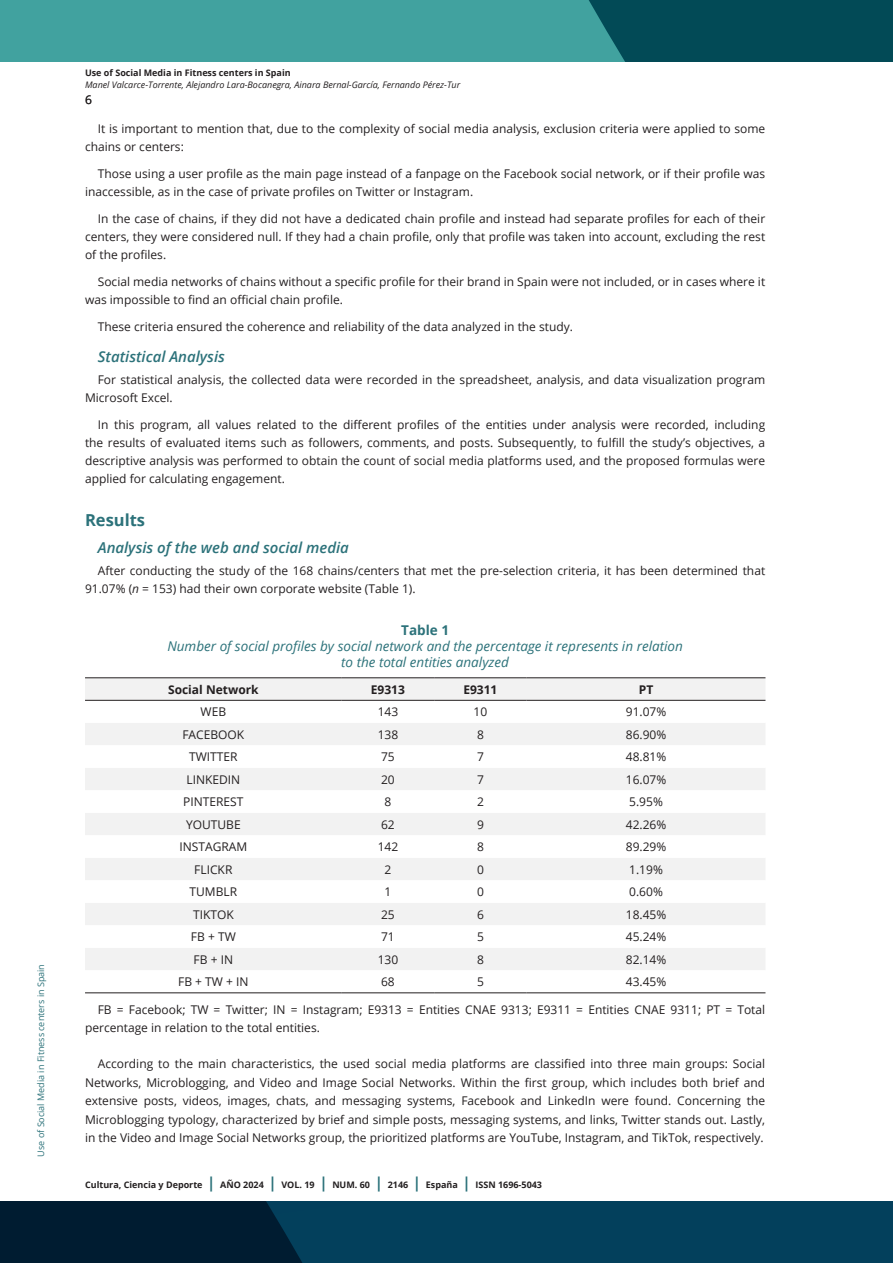
<style>
.page{position:relative;width:893px;height:1263px;background:#fff}
.page>*{position:absolute;margin:0;border:0;box-sizing:border-box;transform-origin:0 0}
.subtitulo_H3{font:700 16.5px "Open Sans";color:#2c727a}
.subtitulo_2_H3{font:italic 600 15px "Open Sans";color:#2c727a}
.titulo_tablas_imagen{font:italic 13.5px/16.2px "Open Sans";color:#2c727a;text-align:center}
.titulo_tablas_imagen-2{font:700 13.5px "Open Sans";color:#2c727a}
.Cuerpo_de_texto_P{font:12px/18px "Open Sans";color:#231f20}
.Cuerpo_tablas{font:12px "Open Sans";color:#231f20}
.Cuerpo_tablas-2{font:700 12px "Open Sans";color:#231f20}
.t1{font:700 9px "Open Sans";color:#231f20}
.t2{font:italic 9px "Open Sans";color:#231f20}
.t3{font:9px "Open Sans";color:#2c727a}
.s1{font-style:italic}
.s2{font-size:15px;color:#2c727a}
</style>
<div class="page">
<svg style="left:0;top:1201px;width:893px;height:62px;background:#02344e"></svg>
<div style="left:0;top:0;width:893px;height:62px;background:#41a29f"></div>
<div style="left:589px;top:0;width:304px;height:62px;background:#024a56"></div>
<div style="left:85px;top:678px;width:680px;height:67px;background:#f2f2f2"></div>
<svg style="left:85px;top:701px;width:680px;height:22px"></svg>
<svg style="left:85px;top:768px;width:680px;height:202px;fill:#f2f2f2"></svg>
<hr style="left:85px;top:677px;width:257px;height:1px;background:#231f20">
<hr style="left:342px;top:677px;width:92px;height:1px;background:#231f20">
<hr style="left:434px;top:677px;width:93px;height:1px;background:#231f20">
<hr style="left:527px;top:677px;width:238px;height:1px;background:#231f20">
<hr style="left:85px;top:700px;width:257px;height:1px;background:#231f20">
<hr style="left:342px;top:700px;width:92px;height:1px;background:#231f20">
<hr style="left:434px;top:700px;width:93px;height:1px;background:#231f20">
<hr style="left:527px;top:700px;width:238px;height:1px;background:#231f20">
<hr style="left:85px;top:992px;width:257px;height:1px;background:#231f20">
<hr style="left:342px;top:992px;width:92px;height:1px;background:#231f20">
<hr style="left:434px;top:992px;width:93px;height:1px;background:#231f20">
<hr style="left:527px;top:992px;width:238px;height:1px;background:#231f20">
<p class="t3" style="left:35px;top:1156px;width:194px;rotate:-90deg">Use of Social Media in Fitness centers in Spain</p>
<p class="t1" style="left:85px;top:67px;width:207px">Use of Social Media in Fitness centers in Spain</p>
<p class="t2" style="left:85px;top:79px;width:377px">Manel Valcarce-Torrente, Alejandro Lara-Bocanegra, Ainara Bernal-García, Fernando Pérez-Tur</p>
<p class="Cuerpo_de_texto_P" style="left:85px;top:90px;width:8px">6</p>
<p class="Cuerpo_de_texto_P" style="left:85px;top:119px;width:682px;text-indent:13px">It is important to mention that, due to the complexity of social media analysis, exclusion criteria were applied to some chains or centers:</p>
<p class="Cuerpo_de_texto_P" style="left:85px;top:164px;width:682px;text-indent:13px">Those using a user profile as the main page instead of a fanpage on the Facebook social network, or if their profile was inaccessible, as in the case of private profiles on Twitter or Instagram.</p>
<p class="Cuerpo_de_texto_P" style="left:85px;top:209px;width:682px;text-align:justify;text-indent:13px">In the case of chains, if they did not have a dedicated chain profile and instead had separate profiles for each of their centers, they were considered null. If they had a chain profile, only that profile was taken into account, excluding the rest of the profiles.</p>
<p class="Cuerpo_de_texto_P" style="left:85px;top:272px;width:682px;text-indent:13px">Social media networks of chains without a specific profile for their brand in Spain were not included, or in cases where it was impossible to find an official chain profile.</p>
<p class="Cuerpo_de_texto_P" style="left:98px;top:318px;width:477px">These criteria ensured the coherence and reliability of the data analyzed in the study.</p>
<p class="subtitulo_2_H3" style="left:98px;top:346px;width:129px">Statistical Analysis</p>
<p class="Cuerpo_de_texto_P" style="left:85px;top:371px;width:682px;text-indent:13px">For statistical analysis, the collected data were recorded in the spreadsheet, analysis, and data visualization program<br>Microsoft Excel.</p>
<p class="Cuerpo_de_texto_P" style="left:85px;top:415px;width:682px;text-align:justify;text-indent:13px">In this program, all values related to the different profiles of the entities under analysis were recorded, including the results of evaluated items such as followers, comments, and posts. Subsequently, to fulfill the study’s objectives, a descriptive analysis was performed to obtain the count of social media platforms used, and the proposed formulas were applied for calculating engagement.</p>
<p class="subtitulo_H3" style="left:85px;top:509px;width:62px">Results</p>
<p class="subtitulo_2_H3" style="left:98px;top:537px;width:253px">Analysis of the web and social media</p>
<p class="Cuerpo_de_texto_P" style="left:85px;top:561px;width:682px;text-indent:13px">After conducting the study of the 168 chains/centers that met the pre-selection criteria, it has been determined that<br>91.07% (<span class="s1">n</span> = 153) had their own corporate website (Table 1).</p>
<p class="titulo_tablas_imagen-2" style="left:401px;top:620px;width:49px">Table 1</p>
<p class="titulo_tablas_imagen" style="left:167px;top:638px;width:517px">Number of social profiles by social network and the percentage it represents in relation to the total entities analyzed</p>
<p class="Cuerpo_tablas-2" style="left:168px;top:681px;width:92px">Social Network</p>
<p class="Cuerpo_tablas-2" style="left:371px;top:681px;width:36px">E9313</p>
<p class="Cuerpo_tablas-2" style="left:463px;top:681px;width:36px">E9311</p>
<p class="Cuerpo_tablas-2" style="left:639px;top:681px;width:16px">PT</p>
<p class="Cuerpo_tablas" style="left:201px;top:703px;width:27px">WEB</p>
<p class="Cuerpo_tablas" style="left:378px;top:703px;width:22px">143</p>
<p class="Cuerpo_tablas" style="left:474px;top:703px;width:15px">10</p>
<p class="Cuerpo_tablas" style="left:626px;top:703px;width:42px">91.07%</p>
<p class="Cuerpo_tablas" style="left:182px;top:726px;width:63px">FACEBOOK</p>
<p class="Cuerpo_tablas" style="left:378px;top:726px;width:22px">138</p>
<p class="Cuerpo_tablas" style="left:477px;top:726px;width:8px">8</p>
<p class="Cuerpo_tablas" style="left:626px;top:726px;width:42px">86.90%</p>
<p class="Cuerpo_tablas" style="left:189px;top:748px;width:50px">TWITTER</p>
<p class="Cuerpo_tablas" style="left:381px;top:748px;width:15px">75</p>
<p class="Cuerpo_tablas" style="left:477px;top:748px;width:8px">7</p>
<p class="Cuerpo_tablas" style="left:626px;top:748px;width:42px">48.81%</p>
<p class="Cuerpo_tablas" style="left:186px;top:771px;width:55px">LINKEDIN</p>
<p class="Cuerpo_tablas" style="left:381px;top:771px;width:15px">20</p>
<p class="Cuerpo_tablas" style="left:477px;top:771px;width:8px">7</p>
<p class="Cuerpo_tablas" style="left:626px;top:771px;width:42px">16.07%</p>
<p class="Cuerpo_tablas" style="left:183px;top:793px;width:62px">PINTEREST</p>
<p class="Cuerpo_tablas" style="left:384px;top:793px;width:8px">8</p>
<p class="Cuerpo_tablas" style="left:477px;top:793px;width:8px">2</p>
<p class="Cuerpo_tablas" style="left:629px;top:793px;width:35px">5.95%</p>
<p class="Cuerpo_tablas" style="left:186px;top:816px;width:56px">YOUTUBE</p>
<p class="Cuerpo_tablas" style="left:381px;top:816px;width:15px">62</p>
<p class="Cuerpo_tablas" style="left:477px;top:816px;width:8px">9</p>
<p class="Cuerpo_tablas" style="left:626px;top:816px;width:42px">42.26%</p>
<p class="Cuerpo_tablas" style="left:179px;top:838px;width:69px">INSTAGRAM</p>
<p class="Cuerpo_tablas" style="left:378px;top:838px;width:22px">142</p>
<p class="Cuerpo_tablas" style="left:477px;top:838px;width:8px">8</p>
<p class="Cuerpo_tablas" style="left:626px;top:838px;width:42px">89.29%</p>
<p class="Cuerpo_tablas" style="left:194px;top:861px;width:40px">FLICKR</p>
<p class="Cuerpo_tablas" style="left:384px;top:861px;width:8px">2</p>
<p class="Cuerpo_tablas" style="left:477px;top:861px;width:8px">0</p>
<p class="Cuerpo_tablas" style="left:629px;top:861px;width:35px">1.19%</p>
<p class="Cuerpo_tablas" style="left:190px;top:883px;width:49px">TUMBLR</p>
<p class="Cuerpo_tablas" style="left:384px;top:883px;width:8px">1</p>
<p class="Cuerpo_tablas" style="left:477px;top:883px;width:8px">0</p>
<p class="Cuerpo_tablas" style="left:629px;top:883px;width:35px">0.60%</p>
<p class="Cuerpo_tablas" style="left:193px;top:906px;width:42px">TIKTOK</p>
<p class="Cuerpo_tablas" style="left:381px;top:906px;width:15px">25</p>
<p class="Cuerpo_tablas" style="left:477px;top:906px;width:8px">6</p>
<p class="Cuerpo_tablas" style="left:626px;top:906px;width:42px">18.45%</p>
<p class="Cuerpo_tablas" style="left:191px;top:928px;width:46px">FB + TW</p>
<p class="Cuerpo_tablas" style="left:381px;top:928px;width:15px">71</p>
<p class="Cuerpo_tablas" style="left:477px;top:928px;width:8px">5</p>
<p class="Cuerpo_tablas" style="left:626px;top:928px;width:42px">45.24%</p>
<p class="Cuerpo_tablas" style="left:194px;top:951px;width:41px">FB + IN</p>
<p class="Cuerpo_tablas" style="left:378px;top:951px;width:22px">130</p>
<p class="Cuerpo_tablas" style="left:477px;top:951px;width:8px">8</p>
<p class="Cuerpo_tablas" style="left:626px;top:951px;width:42px">82.14%</p>
<p class="Cuerpo_tablas" style="left:178px;top:973px;width:72px">FB + TW + IN</p>
<p class="Cuerpo_tablas" style="left:381px;top:973px;width:15px">68</p>
<p class="Cuerpo_tablas" style="left:477px;top:973px;width:8px">5</p>
<p class="Cuerpo_tablas" style="left:626px;top:973px;width:42px">43.45%</p>
<p class="Cuerpo_de_texto_P" style="left:85px;top:1000px;width:682px;text-indent:13px">FB = Facebook; TW = Twitter; IN = Instagram; E9313 = Entities CNAE 9313; E9311 = Entities CNAE 9311; PT = Total percentage in relation to the total entities.</p>
<p class="Cuerpo_de_texto_P" style="left:85px;top:1054px;width:682px;line-height:18.5px;text-align:justify;text-indent:13px">According to the main characteristics, the used social media platforms are classified into three main groups: Social Networks, Microblogging, and Video and Image Social Networks. Within the first group, which includes both brief and extensive posts, videos, images, chats, and messaging systems, Facebook and LinkedIn were found. Concerning the Microblogging typology, characterized by brief and simple posts, messaging systems, and links, Twitter stands out. Lastly, in the Video and Image Social Networks group, the prioritized platforms are YouTube, Instagram, and TikTok, respectively.</p>
<p class="t1" style="left:85px;top:1179px;width:458px">Cultura, Ciencia y Deporte <span class="s2">|</span> AÑO 2024 <span class="s2">|</span> VOL. 19 <span class="s2">|</span> NUM. 60 <span class="s2">|</span> 2146 <span class="s2">|</span> España <span class="s2">|</span> ISSN 1696-5043</p>
</div>
